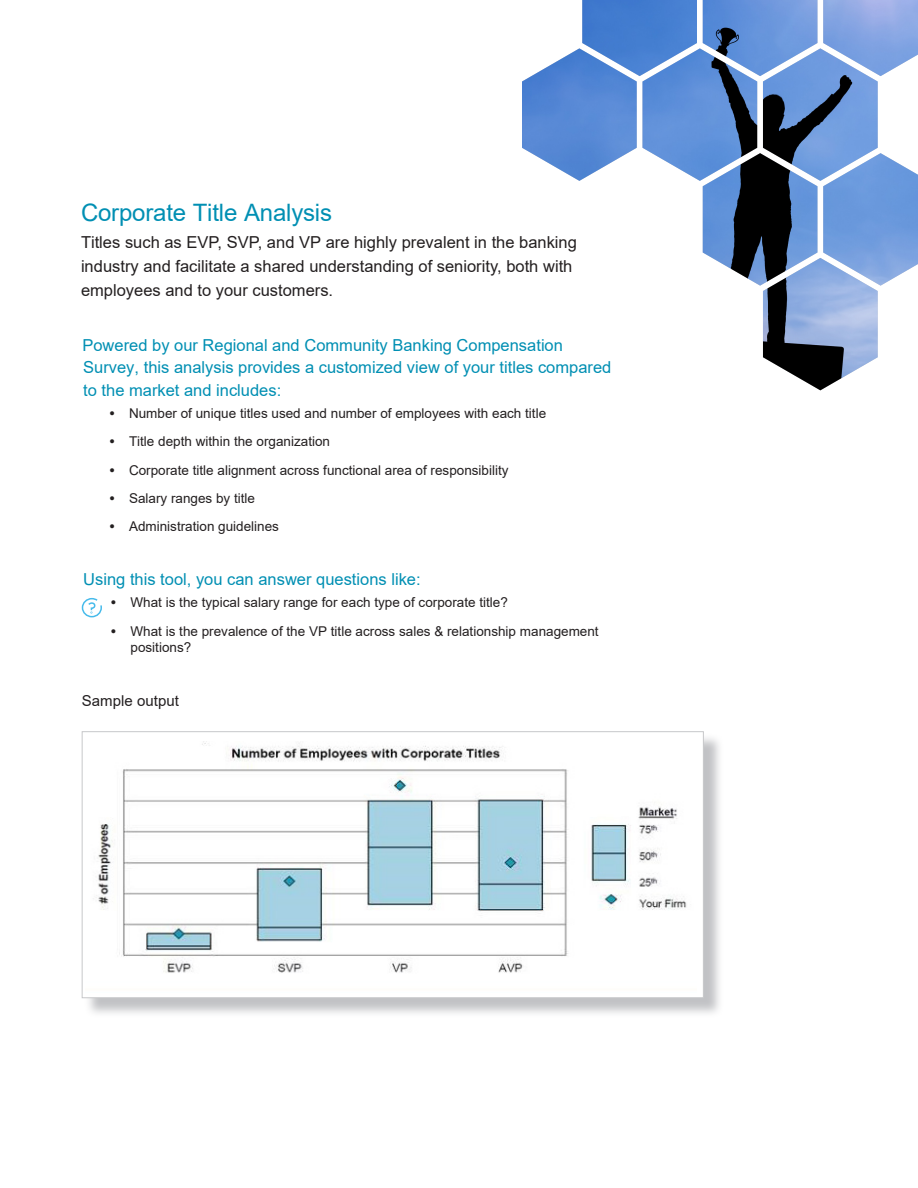
<style>
.page{position:relative;width:918px;height:1188px;background:#fff}
.page>*{position:absolute;margin:0;border:0;box-sizing:border-box;transform-origin:0 0}
.Body_Copy{font:24px "Arial";letter-spacing:-.01em;color:#008fb3}
.Body_Copy-2{font:16.5px/22.5px "Arial";color:#008fb3}
.Body_Copy-3{font:16.5px/24px "Arial";color:#231f20}
.Body_Copy_SS_9_13{font:15px "Arial";letter-spacing:.005em;color:#231f20}
.t1{font:13.5px/16.2px "Arial";color:#231f20}
.s1{font-family:"Stone Sans IIITC Com"}
</style>
<div class="page">
<img style="left:522px;top:0;width:396px;height:390px">
<svg style="left:81px;top:598px;width:21px;height:20px"></svg>
<div style="left:84px;top:734px;width:639px;height:284px;background:#adaeb2;opacity:.75"></div>
<div style="left:82px;top:731px;width:622px;height:267px;background:#fff;border:1px solid #c7c8ca"></div>
<img style="left:93px;top:741px;width:594px;height:232px">
<p class="Body_Copy" style="left:81px;top:196px;width:253px">Corporate Title Analysis</p>
<p class="Body_Copy-3" style="left:81px;top:230px;width:498px">Titles such as EVP, SVP, and VP are highly prevalent in the banking industry and facilitate a shared understanding of seniority, both with employees and to your customers.</p>
<p class="Body_Copy-2" style="left:82px;top:334px;width:530px">Powered by our Regional and Community Banking Compensation<br>Survey, this analysis provides a customized view of your titles compared to the market and includes:</p>
<p class="t1" style="left:109px;top:405px;width:439px"><span class="s1">•</span> Number of unique titles used and number of employees with each title</p>
<p class="t1" style="left:109px;top:433px;width:223px"><span class="s1">•</span> Title depth within the organization</p>
<p class="t1" style="left:109px;top:462px;width:401px"><span class="s1">•</span> Corporate title alignment across functional area of responsibility</p>
<p class="t1" style="left:109px;top:490px;width:148px"><span class="s1">•</span> Salary ranges by title</p>
<p class="t1" style="left:109px;top:518px;width:172px"><span class="s1">•</span> Administration guidelines</p>
<p class="Body_Copy-2" style="left:83px;top:568px;width:339px">Using this tool, you can answer questions like:</p>
<p class="t1" style="left:110px;top:595px;width:399px"><span class="s1">•</span> What is the typical salary range for each type of corporate title?</p>
<p class="t1" style="left:130px;top:623px;width:470px;text-indent:-20px"><span class="s1">•</span> What is the prevalence of the VP title across sales &amp; relationship management positions?</p>
<p class="Body_Copy_SS_9_13" style="left:82px;top:691px;width:99px">Sample output</p>
</div>
